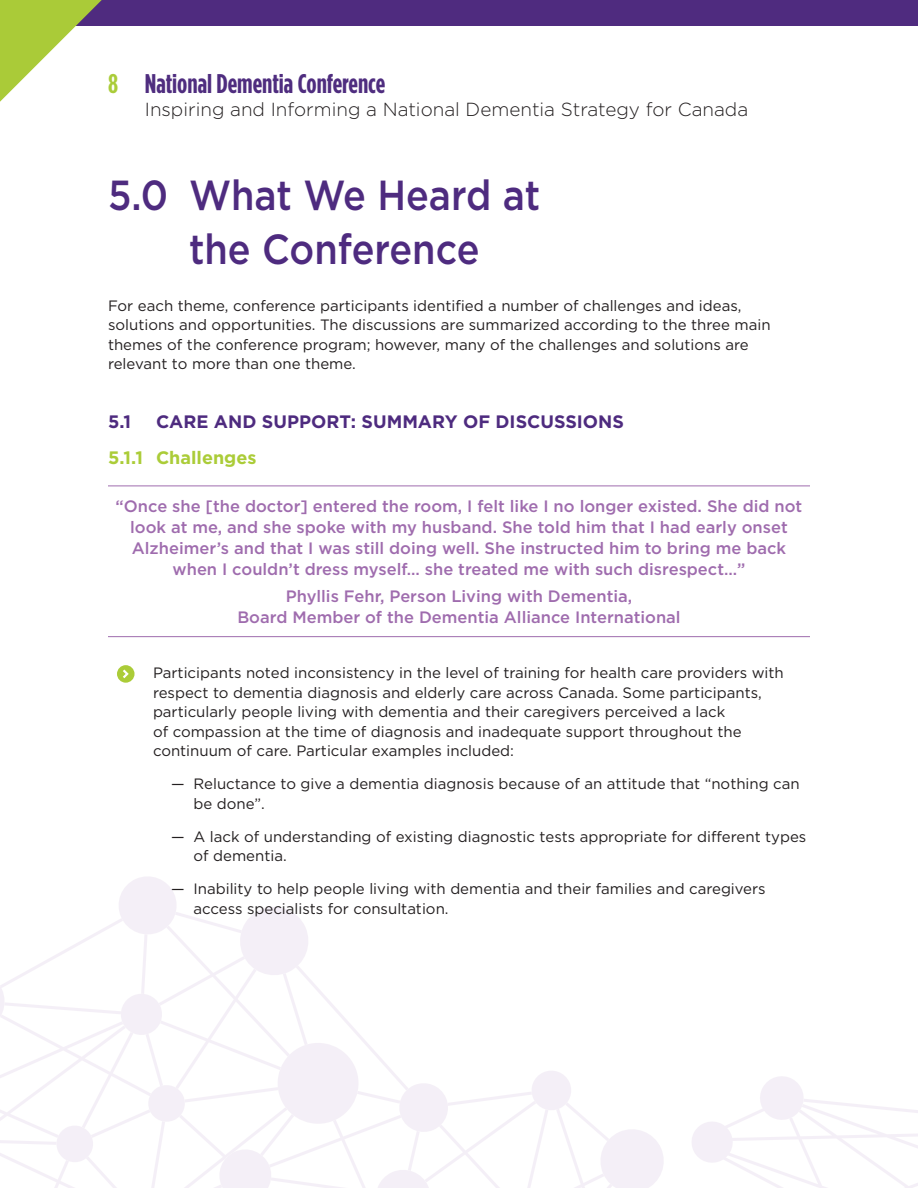
<style>
.page{position:relative;width:918px;height:1188px;background:#fff}
.page>*{position:absolute;margin:0;border:0;box-sizing:border-box;transform-origin:0 0}
.t1{font:500 42px/54px "Gotham HTF";color:#4e2b7f;text-align:center;scale:.9 1}
.t2{font:700 27px "Gotham Condensed";color:#4f2d7f}
.t3{font:700 27px "Gotham Condensed";color:#aacc39}
.t4{font:300 18.9px "Gotham HTF";color:#231f20}
.t5{font:700 18px "Gotham HTF";color:#4e2b7f}
.t6{font:700 18px "Gotham HTF";color:#abcc38}
.t7{font:500 16.5px/21px "Gotham HTF";color:#9f6cae;text-align:center}
.t8{font:15px/19.5px "Gotham HTF";color:#231f20}
</style>
<div class="page">
<svg style="left:0;top:877px;width:918px;height:311px"></svg>
<div style="left:0;top:0;width:918px;height:26px;background:#4f2b7f"></div>
<svg style="left:0;top:0;width:102px;height:102px"></svg>
<hr style="left:108px;top:486px;width:702px;height:1px;background:#9f6cae">
<hr style="left:108px;top:636px;width:702px;height:1px;background:#9f6cae">
<div style="left:117px;top:665px;width:18px;height:18px;background:#abcc38;border-radius:50%"></div>
<svg style="left:123px;top:670px;width:6px;height:8px"></svg>
<h2 class="t3" style="left:108px;top:68px;width:12px">8</h2>
<h2 class="t2" style="left:145px;top:68px;width:242px">National Dementia Conference</h2>
<p class="t4" style="left:145px;top:99px;width:605px">Inspiring and Informing a National Dementia Strategy for Canada</p>
<h1 class="t1" style="left:108px;top:168px;width:482px">5.0 What We Heard at the Conference</h1>
<p class="t8" style="left:108px;top:295px;width:664px">For each theme, conference participants identified a number of challenges and ideas, solutions and opportunities. The discussions are summarized according to the three main themes of the conference program; however, many of the challenges and solutions are relevant to more than one theme.</p>
<p class="t5" style="left:108px;top:411px;width:25px">5.1</p>
<p class="t5" style="left:156px;top:411px;width:470px">CARE AND SUPPORT: SUMMARY OF DISCUSSIONS</p>
<p class="t6" style="left:108px;top:447px;width:150px">5.1.1 Challenges</p>
<p class="t7" style="left:116px;top:495px;width:688px">“Once she [the doctor] entered the room, I felt like I no longer existed. She did not look at me, and she spoke with my husband. She told him that I had early onset Alzheimer’s and that I was still doing well. She instructed him to bring me back when I couldn’t dress myself… she treated me with such disrespect…”</p>
<p class="t7" style="left:237px;top:585px;width:445px">Phyllis Fehr, Person Living with Dementia,<br>Board Member of the Dementia Alliance International</p>
<p class="t8" style="left:153px;top:663px;width:632px">Participants noted inconsistency in the level of training for health care providers with respect to dementia diagnosis and elderly care across Canada. Some participants, particularly people living with dementia and their caregivers perceived a lack<br>of compassion at the time of diagnosis and inadequate support throughout the continuum of care. Particular examples included:</p>
<p class="t8" style="left:194px;top:774px;width:608px;text-indent:-22px">— Reluctance to give a dementia diagnosis because of an attitude that “nothing can be done”.</p>
<p class="t8" style="left:194px;top:826px;width:614px;text-indent:-22px">— A lack of understanding of existing diagnostic tests appropriate for different types of dementia.</p>
<p class="t8" style="left:194px;top:879px;width:574px;text-indent:-22px">— Inability to help people living with dementia and their families and caregivers access specialists for consultation.</p>
</div>
